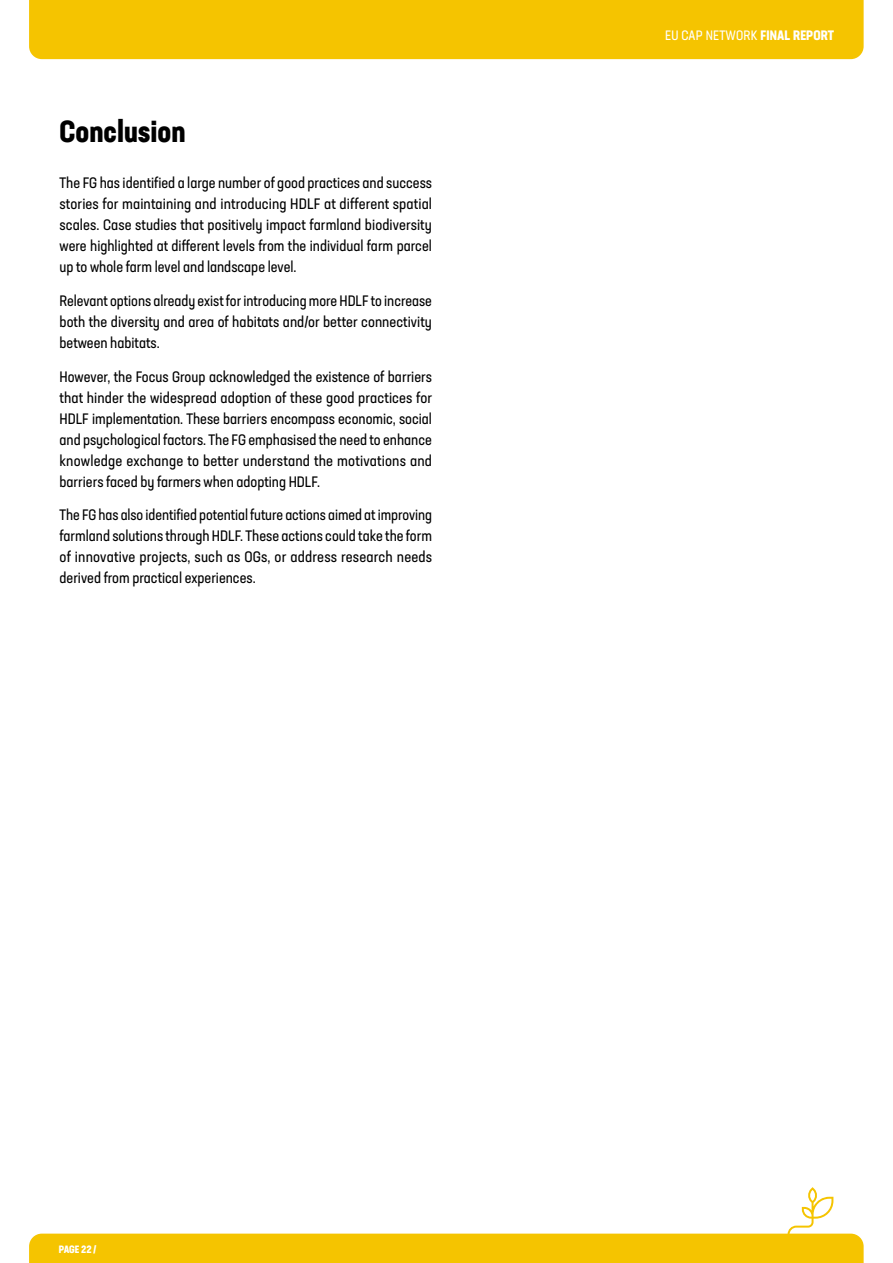
<style>
.page{position:relative;width:893px;height:1263px;background:#fff}
.page>*{position:absolute;margin:0;border:0;box-sizing:border-box;transform-origin:0 0}
.t1{font:700 condensed 30px "Neusa Next Std";color:#000}
.t2{font:condensed 15px/21px "Neusa Next Std";color:#000;text-align:justify}
.t3{font:condensed 13.5px "Neusa Next Std";letter-spacing:.01em;color:#fff}
.t4{font:700 condensed 10.5px "Neusa Next Std";letter-spacing:-.005em;color:#fff}
.s1{font-weight:700}
</style>
<div class="page">
<div style="left:29px;top:0;width:835px;height:59px;background:#f5c400"></div>
<svg style="left:29px;top:1187px;width:835px;height:76px"></svg>
<h1 class="t1" style="left:60px;top:112px;width:128px">Conclusion</h1>
<p class="t2" style="left:60px;top:172px;width:374px">The FG has identified a large number of good practices and success stories for maintaining and introducing HDLF at different spatial scales. Case studies that positively impact farmland biodiversity were highlighted at different levels from the individual farm parcel up to whole farm level and landscape level.</p>
<p class="t2" style="left:60px;top:290px;width:374px">Relevant options already exist for introducing more HDLF to increase both the diversity and area of habitats and/or better connectivity between habitats.</p>
<p class="t2" style="left:60px;top:366px;width:374px">However, the Focus Group acknowledged the existence of barriers that hinder the widespread adoption of these good practices for HDLF implementation. These barriers encompass economic, social and psychological factors. The FG emphasised the need to enhance knowledge exchange to better understand the motivations and barriers faced by farmers when adopting HDLF.</p>
<p class="t2" style="left:60px;top:504px;width:374px">The FG has also identified potential future actions aimed at improving farmland solutions through HDLF. These actions could take the form of innovative projects, such as OGs, or address research needs derived from practical experiences.</p>
<p class="t3" style="left:665px;top:27px;width:170px">EU CAP NETWORK <span class="s1">FINAL REPORT</span></p>
<p class="t4" style="left:59px;top:1242px;width:39px">PAGE 22 /</p>
</div>
